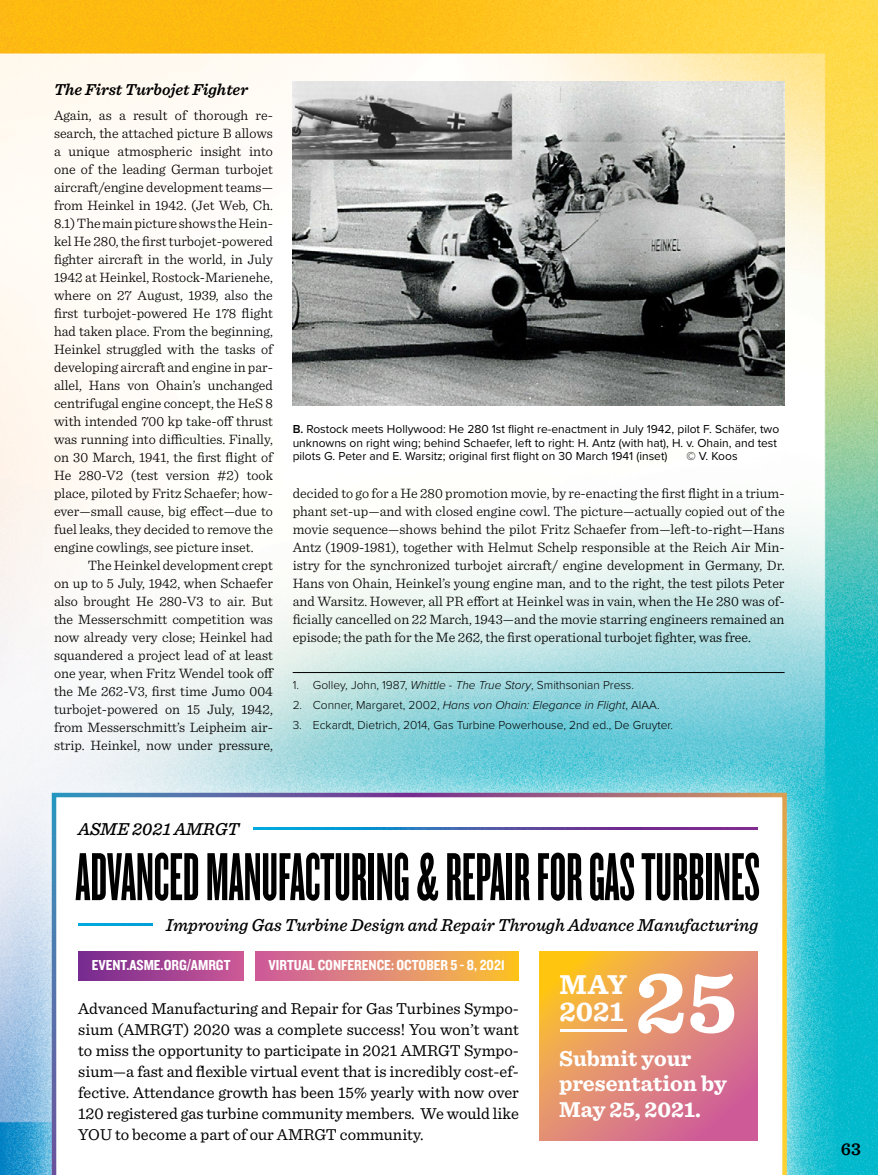
<style>
.page{position:relative;width:878px;height:1175px;background:#fff}
.page>*{position:absolute;margin:0;border:0;box-sizing:border-box;transform-origin:0 0}
.t1{font:700 90px "Sentinel";color:#fff}
.t2{font:70.5px "Knockout HTF66 Full Flyweight";color:#000}
.t3{font:700 28.5px/26.8px "Sentinel";color:#fff}
.t4{font:700 22.5px/25.5px "Sentinel";color:#fff}
.t5{font:italic 500 18px "Sentinel";color:#000}
.t6{font:600 18px "Sentinel";color:#000}
.t7{font:16.5px/21px "Sentinel";color:#000;text-align:justify}
.t8{font:italic 600 16.5px "Sentinel";letter-spacing:-.005em;color:#000}
.t9{font:15px "Knockout HTF50 Welterweight";color:#fff}
.t10{font:300 14.25px/18px "Sentinel";color:#000;text-align:justify}
.t11{font:12px/13.5px "Proxima Nova";color:#000}
.t12{font:300 12px "Proxima Nova";color:#000}
.s1{font-weight:600}
.s2{font-style:italic}
</style>
<div class="page">
<img style="left:0;top:0;width:878px;height:1174px">
<svg style="left:0;top:740px;width:839px;height:434px;background:#85d2dd"></svg>
<svg style="left:52px;top:792px;width:734px;height:382px"></svg>
<img style="left:293px;top:82px;width:491px;height:323px">
<img style="left:253px;top:827px;width:504px;height:2px">
<img style="left:78px;top:923px;width:75px;height:2px">
<div style="left:78px;top:951px;width:166px;height:29px;background:linear-gradient(to right,#75298f,#cb5896)"></div>
<svg style="left:255px;top:951px;width:263px;height:29px;background:#e38d6d"></svg>
<svg style="left:539px;top:951px;width:218px;height:189px;background:#e38e6d"></svg>
<hr style="left:560px;top:1029px;width:66px;height:3px;background:#fff">
<hr style="left:292px;top:672px;width:492px;height:1px;background:#000">
<p class="t8" style="left:54px;top:77px;width:196px">The First Turbojet Fighter</p>
<p class="t10" style="left:54px;top:105px;width:220px">Again, as a result of thorough re&shy;search, the attached picture B allows a unique atmospheric insight into one of the leading German turbojet aircraft/engine development teams— from Heinkel in 1942. (Jet Web, Ch.<br>8.1) The main picture shows the Hein&shy;kel He 280, the first turbojet-powered fighter aircraft in the world, in July 1942 at Heinkel, Rostock-Marienehe, where on 27 August, 1939, also the first turbojet-powered He 178 flight had taken place. From the beginning, Heinkel struggled with the tasks of developing aircraft and engine in par&shy;allel, Hans von Ohain’s unchanged centrifugal engine concept, the HeS 8 with intended 700 kp take-off thrust was running into difficulties. Finally, on 30 March, 1941, the first flight of He 280-V2 (test version #2) took place, piloted by Fritz Schaefer; how&shy;ever—small cause, big effect—due to fuel leaks, they decided to remove the engine cowlings, see picture inset.</p>
<p class="t10" style="left:54px;top:555px;width:221px;text-indent:34px">The Heinkel development crept on up to 5 July, 1942, when Schaefer also brought He 280-V3 to air. But the Messerschmitt competition was now already very close; Heinkel had squandered a project lead of at least one year, when Fritz Wendel took off the Me 262-V3, first time Jumo 004 turbojet-powered on 15 July, 1942, from Messerschmitt’s Leipheim air&shy;strip. Heinkel, now under pressure,</p>
<p class="t11" style="left:292px;top:422px;width:488px"><span class="s1">B.</span> Rostock meets Hollywood: He 280 1st flight re-enactment in July 1942, pilot F. Schäfer, two unknowns on right wing; behind Schaefer, left to right: H. Antz (with hat), H. v. Ohain, and test pilots G. Peter and E. Warsitz; original first flight on 30 March 1941 (inset)</p>
<p class="t11" style="left:686px;top:449px;width:53px">© V. Koos</p>
<p class="t10" style="left:292px;top:483px;width:493px">decided to go for a He 280 promotion movie, by re-enacting the first flight in a trium&shy;phant set-up—and with closed engine cowl. The picture—actually copied out of the movie sequence—shows behind the pilot Fritz Schaefer from—left-to-right—Hans Antz (1909-1981), together with Helmut Schelp responsible at the Reich Air Min&shy;istry for the synchronized turbojet aircraft/ engine development in Germany, Dr.<br>Hans von Ohain, Heinkel’s young engine man, and to the right, the test pilots Peter and Warsitz. However, all PR effort at Heinkel was in vain, when the He 280 was of&shy;ficially cancelled on 22 March, 1943—and the movie starring engineers remained an episode; the path for the Me 262, the first operational turbojet fighter, was free.</p>
<p class="t12" style="left:292px;top:676px;width:343px">1. Golley, John, 1987, <span class="s2">Whittle - The True Story</span>, Smithsonian Press.</p>
<p class="t12" style="left:292px;top:696px;width:368px">2. Conner, Margaret, 2002, <span class="s2">Hans von Ohain: Elegance in Flight</span>, AIAA.</p>
<p class="t12" style="left:292px;top:716px;width:382px">3. Eckardt, Dietrich, 2014, Gas Turbine Powerhouse, 2nd ed., De Gruyter.</p>
<p class="t5" style="left:78px;top:815px;width:163px">ASME 2021 AMRGT</p>
<h2 class="t2" style="left:76px;top:842px;width:685px">ADVANCED MANUFACTURING &amp; REPAIR FOR GAS TURBINES</h2>
<p class="t5" style="left:166px;top:911px;width:594px">Improving Gas Turbine Design and Repair Through Advance Manufacturing</p>
<p class="t9" style="left:92px;top:957px;width:140px">EVENT.ASME.ORG/AMRGT</p>
<p class="t9" style="left:268px;top:957px;width:238px">VIRTUAL CONFERENCE: OCTOBER 5 - 8, 2021</p>
<p class="t7" style="left:78px;top:997px;width:442px">Advanced Manufacturing and Repair for Gas Turbines Sympo&shy;sium (AMRGT) 2020 was a complete success! You won’t want to miss the opportunity to participate in 2021 AMRGT Sympo&shy;sium—a fast and flexible virtual event that is incredibly cost-ef&shy;fective. Attendance growth has been 15% yearly with now over 120 registered gas turbine community members. We would like YOU to become a part of our AMRGT community.</p>
<h1 class="t1" style="left:635px;top:931px;width:103px">25</h1>
<h3 class="t3" style="left:559px;top:969px;width:69px">MAY<br>2021</h3>
<h3 class="t4" style="left:559px;top:1044px;width:169px">Submit your presentation by<br>May 25, 2021.</h3>
<p class="t6" style="left:840px;top:1135px;width:22px">63</p>
</div>
